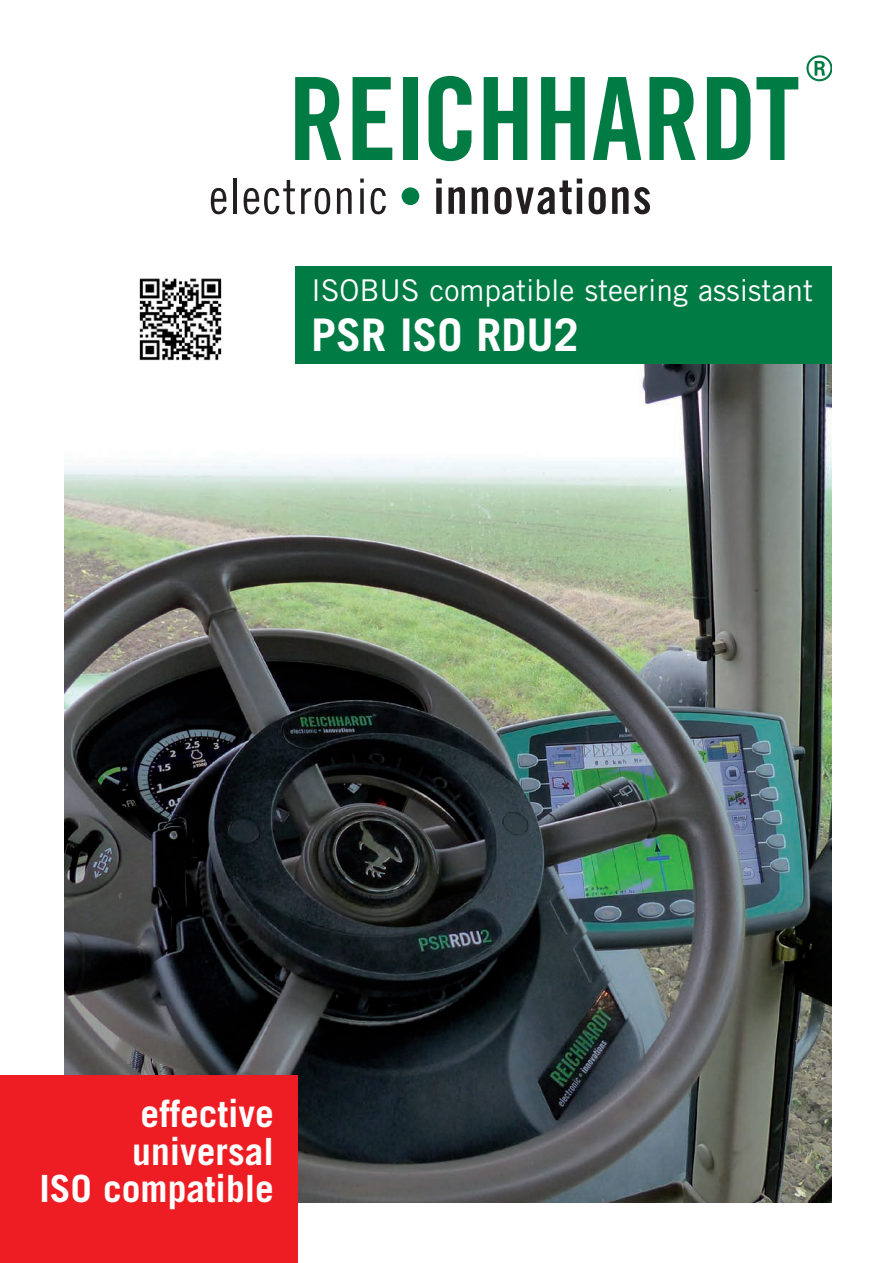
<style>
.page{position:relative;width:893px;height:1263px;background:#fff}
.page>*{position:absolute;margin:0;border:0;box-sizing:border-box;transform-origin:0 0}
.t1{font:700 45px "Trade Gothic";color:#fff}
.t2{font:700 37.5px/37.5px "Trade Gothic";color:#fff;text-align:right}
.t3{font:30px "Trade Gothic";color:#fff}
</style>
<div class="page">
<img style="left:65px;top:363px;width:766px;height:840px">
<svg style="left:211px;top:188px;width:16px;height:26px"></svg>
<hr style="left:233px;top:179px;width:4px;height:35px;background:#231f20">
<svg style="left:244px;top:180px;width:51px;height:34px"></svg>
<svg style="left:301px;top:188px;width:29px;height:26px"></svg>
<svg style="left:337px;top:188px;width:15px;height:26px"></svg>
<svg style="left:360px;top:188px;width:4px;height:26px"></svg>
<svg style="left:360px;top:179px;width:4px;height:4px"></svg>
<svg style="left:371px;top:188px;width:15px;height:26px"></svg>
<div style="left:402px;top:187px;width:17px;height:18px;background:#007b44;border-radius:50%"></div>
<svg style="left:436px;top:179px;width:6px;height:35px"></svg>
<svg style="left:448px;top:187px;width:17px;height:27px"></svg>
<svg style="left:472px;top:187px;width:16px;height:27px"></svg>
<svg style="left:494px;top:179px;width:88px;height:35px"></svg>
<svg style="left:589px;top:187px;width:17px;height:27px"></svg>
<svg style="left:612px;top:187px;width:38px;height:27px"></svg>
<svg style="left:806px;top:55px;width:26px;height:26px"></svg>
<svg style="left:295px;top:77px;width:46px;height:83px"></svg>
<svg style="left:353px;top:77px;width:39px;height:83px"></svg>
<div style="left:403px;top:77px;width:14px;height:83px;background:#007b44"></div>
<svg style="left:428px;top:76px;width:43px;height:85px"></svg>
<svg style="left:484px;top:77px;width:43px;height:83px"></svg>
<svg style="left:541px;top:77px;width:44px;height:83px"></svg>
<svg style="left:593px;top:77px;width:48px;height:83px"></svg>
<svg style="left:649px;top:77px;width:47px;height:83px"></svg>
<svg style="left:707px;top:77px;width:43px;height:83px"></svg>
<svg style="left:756px;top:77px;width:42px;height:83px"></svg>
<div style="left:295px;top:266px;width:536px;height:97px;background:#007b44"></div>
<div style="left:0;top:1076px;width:298px;height:187px;background:#ee1d23"></div>
<img style="left:139px;top:278px;width:83px;height:82px">
<p class="t3" style="left:311px;top:272px;width:503px">ISOBUS compatible steering assistant</p>
<h1 class="t1" style="left:311px;top:307px;width:269px">PSR ISO RDU2</h1>
<p class="t2" style="left:40px;top:1094px;width:236px">effective universal<br>ISO compatible</p>
</div>
